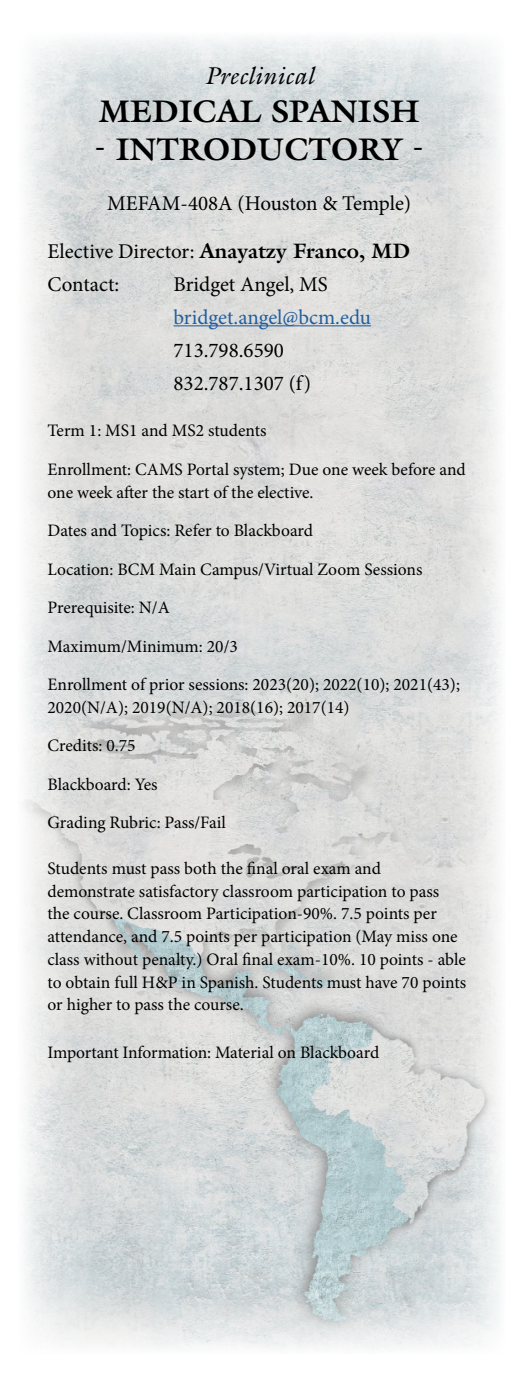
<style>
.page{position:relative;width:525px;height:1386px;background:#fff}
.page>*{position:absolute;margin:0;border:0;box-sizing:border-box;transform-origin:0 0}
.t1{font:700 31.5px "Galliard Pro";color:#000}
.t2{font:italic 24.5px "Galliard Pro";color:#000}
.t3{font:21px/33.1px "Minion Pro";color:#000}
.t4{font:21px "Minion Pro";color:#215e9e}
.t5{font:17.5px/22.8px "Minion Pro";color:#000}
.s1{font-family:"Galliard Pro";font-weight:700}
</style>
<div class="page">
<img style="left:23px;top:38px;width:478px;height:1311px">
<hr style="left:174px;top:325px;width:197px;height:1px;background:#215e9e">
<h2 class="t2" style="left:204px;top:60px;width:111px">Preclinical</h2>
<h1 class="t1" style="left:99px;top:91px;width:322px">MEDICAL SPANISH</h1>
<h1 class="t1" style="left:94px;top:129px;width:331px">- INTRODUCTORY -</h1>
<p class="t3" style="left:107px;top:187px;width:305px">MEFAM-408A (Houston &amp; Temple)</p>
<p class="t3" style="left:48px;top:234px;width:364px">Elective Director: <span class="s1">Anayatzy Franco, MD<br></span>Contact:</p>
<p class="t3" style="left:174px;top:268px;width:156px">Bridget Angel, MS</p>
<p class="t4" style="left:174px;top:303px;width:199px">bridget.angel@bcm.edu</p>
<p class="t3" style="left:174px;top:334px;width:139px">713.798.6590<br>832.787.1307 (f)</p>
<p class="t5" style="left:48px;top:419px;width:221px">Term 1: MS1 and MS2 students</p>
<p class="t5" style="left:48px;top:458px;width:420px">Enrollment: CAMS Portal system; Due one week before and one week after the start of the elective.</p>
<p class="t5" style="left:48px;top:519px;width:267px">Dates and Topics: Refer to Blackboard</p>
<p class="t5" style="left:48px;top:558px;width:376px">Location: BCM Main Campus/Virtual Zoom Sessions</p>
<p class="t5" style="left:48px;top:596px;width:124px">Prerequisite: N/A</p>
<p class="t5" style="left:48px;top:635px;width:192px">Maximum/Minimum: 20/3</p>
<p class="t5" style="left:48px;top:673px;width:414px">Enrollment of prior sessions: 2023(20); 2022(10); 2021(43);<br>2020(N/A); 2019(N/A); 2018(16); 2017(14)</p>
<p class="t5" style="left:48px;top:734px;width:90px">Credits: 0.75</p>
<p class="t5" style="left:48px;top:773px;width:112px">Blackboard: Yes</p>
<p class="t5" style="left:48px;top:811px;width:180px">Grading Rubric: Pass/Fail</p>
<p class="t5" style="left:48px;top:857px;width:420px">Students must pass both the final oral exam and demonstrate satisfactory classroom participation to pass<br>the course. Classroom Participation-90%. 7.5 points per attendance, and 7.5 points per participation (May miss one class without penalty.) Oral final exam-10%. 10 points - able to obtain full H&amp;P in Spanish. Students must have 70 points or higher to pass the course.</p>
<p class="t5" style="left:48px;top:1041px;width:333px">Important Information: Material on Blackboard</p>
</div>
